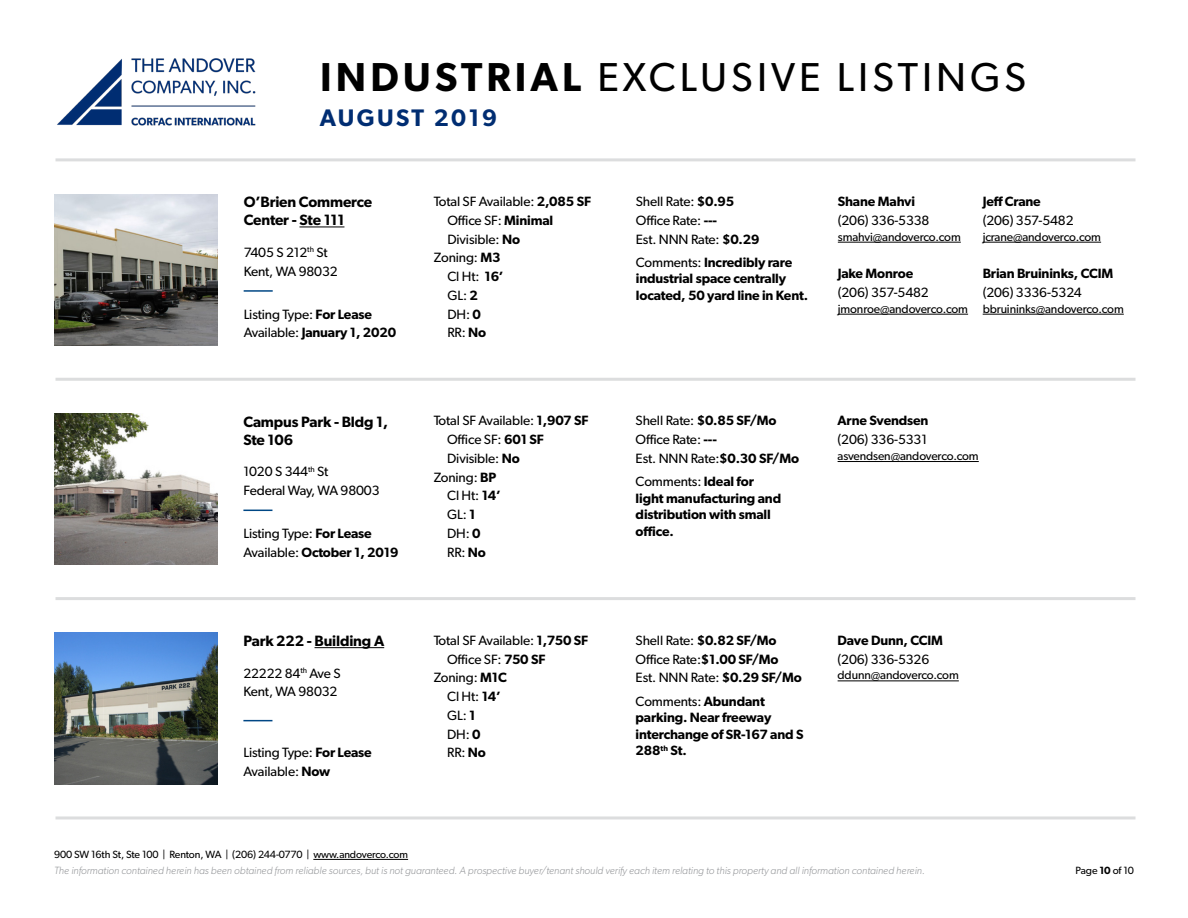
<style>
.page{position:relative;width:1188px;height:918px;background:#fff}
.page>*{position:absolute;margin:0;border:0;box-sizing:border-box;transform-origin:0 0}
.t1{font:40.5px "Gibson";letter-spacing:.1em;color:#000}
.t2{font:600 24px "Gibson";letter-spacing:.1em;color:#002d72}
.t3{font:600 15px/18px "Gibson";letter-spacing:-.01em;color:#000}
.t4{font:13.5px/18.8px "Gibson";letter-spacing:-.01em;color:#000}
.t5{font:600 13.5px/16.5px "Gibson";letter-spacing:-.01em;color:#000}
.t6{font:12px "Gibson";letter-spacing:-.01em;color:#000}
.t7{font:italic 300 10.5px "Gibson";color:#939598}
.t8{font:10.5px "Gibson";letter-spacing:-.01em;color:#000}
.s1{font-weight:600}
.s2{font-weight:400}
</style>
<div class="page">
<img style="left:57px;top:58px;width:199px;height:68px">
<hr style="left:56px;top:378px;width:1080px;height:3px;background:#dcddde">
<hr style="left:56px;top:158px;width:1080px;height:3px;background:#dcddde">
<hr style="left:313px;top:859px;width:95px;height:1px;background:#000">
<hr style="left:56px;top:597px;width:1080px;height:3px;background:#dcddde">
<img style="left:54px;top:194px;width:164px;height:151px">
<hr style="left:299px;top:227px;width:45px;height:1px;background:#000">
<hr style="left:244px;top:290px;width:29px;height:2px;background:#004785">
<hr style="left:838px;top:242px;width:123px;height:1px;background:#000">
<hr style="left:838px;top:314px;width:130px;height:1px;background:#000">
<hr style="left:983px;top:242px;width:118px;height:1px;background:#000">
<hr style="left:983px;top:314px;width:141px;height:1px;background:#000">
<img style="left:54px;top:632px;width:164px;height:152px">
<hr style="left:315px;top:647px;width:69px;height:1px;background:#000">
<svg style="left:243px;top:720px;width:29px;height:1px"></svg>
<hr style="left:838px;top:681px;width:121px;height:1px;background:#000">
<img style="left:54px;top:413px;width:164px;height:152px">
<svg style="left:243px;top:510px;width:29px;height:1px"></svg>
<hr style="left:838px;top:461px;width:141px;height:1px;background:#000">
<hr style="left:56px;top:816px;width:1080px;height:3px;background:#dcddde">
<h1 class="t1" style="left:320px;top:53px;width:707px"><span class="s1">INDUSTRIAL</span> EXCLUSIVE LISTINGS</h1>
<h2 class="t2" style="left:320px;top:103px;width:179px">AUGUST 2019</h2>
<p class="t3" style="left:244px;top:193px;width:130px">O’Brien Commerce<br>Center - Ste 111</p>
<p class="t4" style="left:244px;top:243px;width:96px">7405 S 212<sup>th</sup> St<br>Kent, WA 98032</p>
<p class="t4" style="left:244px;top:304px;width:154px">Listing Type: <span class="s1">For Lease<br></span>Available: <span class="s1">January 1, 2020</span></p>
<p class="t3" style="left:243px;top:412px;width:146px">Campus Park - Bldg 1,<br>Ste 106</p>
<p class="t4" style="left:243px;top:462px;width:138px">1020 S 344<sup>th</sup> St<br>Federal Way, WA 98003</p>
<p class="t4" style="left:243px;top:524px;width:157px">Listing Type: <span class="s1">For Lease<br></span>Available: <span class="s1">October 1, 2019</span></p>
<p class="t4" style="left:434px;top:192px;width:159px">Total SF Available: <span class="s1">2,085 SF</span></p>
<p class="t4" style="left:447px;top:211px;width:107px">Office SF: <span class="s1">Minimal</span></p>
<p class="t4" style="left:447px;top:229px;width:74px">Divisible: <span class="s1">No</span></p>
<p class="t4" style="left:434px;top:248px;width:68px">Zoning: <span class="s1">M3</span></p>
<p class="t4" style="left:447px;top:267px;width:58px">Cl Ht: <span class="s1">16’</span></p>
<p class="t4" style="left:447px;top:286px;width:32px">GL: <span class="s1">2</span></p>
<p class="t4" style="left:447px;top:304px;width:35px">DH: <span class="s1">0</span></p>
<p class="t4" style="left:447px;top:323px;width:40px">RR: <span class="s1">No</span></p>
<p class="t4" style="left:434px;top:411px;width:156px">Total SF Available: <span class="s1">1,907 SF</span></p>
<p class="t4" style="left:447px;top:430px;width:98px">Office SF: <span class="s1">601 SF</span></p>
<p class="t4" style="left:447px;top:449px;width:74px">Divisible: <span class="s1">No</span></p>
<p class="t4" style="left:434px;top:467px;width:64px">Zoning: <span class="s1">BP</span></p>
<p class="t4" style="left:447px;top:486px;width:55px">Cl Ht: <span class="s1">14’</span></p>
<p class="t4" style="left:447px;top:505px;width:30px">GL: <span class="s1">1</span></p>
<p class="t4" style="left:447px;top:524px;width:35px">DH: <span class="s1">0</span></p>
<p class="t4" style="left:447px;top:542px;width:40px">RR: <span class="s1">No</span></p>
<p class="t3" style="left:243px;top:632px;width:142px">Park 222 - Building A</p>
<p class="t4" style="left:243px;top:663px;width:99px">22222 84<sup>th</sup> Ave S<br>Kent, WA 98032</p>
<p class="t4" style="left:243px;top:743px;width:130px">Listing Type: <span class="s1">For Lease<br></span>Available: <span class="s1">Now</span></p>
<p class="t4" style="left:434px;top:631px;width:156px">Total SF Available: <span class="s1">1,750 SF</span></p>
<p class="t4" style="left:447px;top:649px;width:100px">Office SF: <span class="s1">750 SF</span></p>
<p class="t4" style="left:434px;top:668px;width:75px">Zoning: <span class="s1">M1C</span></p>
<p class="t4" style="left:447px;top:687px;width:55px">Cl Ht: <span class="s1">14’</span></p>
<p class="t4" style="left:447px;top:706px;width:30px">GL: <span class="s1">1</span></p>
<p class="t4" style="left:447px;top:724px;width:35px">DH: <span class="s1">0</span></p>
<p class="t4" style="left:447px;top:743px;width:40px">RR: <span class="s1">No</span></p>
<p class="t8" style="left:54px;top:848px;width:356px">900 SW 16th St, Ste 100 | Renton, WA | (206) 244-0770 | www.andoverco.com</p>
<p class="t4" style="left:636px;top:192px;width:125px">Shell Rate: <span class="s1">$0.95<br></span>Office Rate: <span class="s1">---<br></span>Est. NNN Rate: <span class="s1">$0.29</span></p>
<p class="t5" style="left:636px;top:254px;width:174px"><span class="s2">Comments:</span> Incredibly rare industrial space centrally located, 50 yard line in Kent.</p>
<p class="t5" style="left:838px;top:193px;width:79px">Shane Mahvi</p>
<p class="t4" style="left:838px;top:211px;width:93px">(206) 336-5338</p>
<p class="t6" style="left:838px;top:229px;width:124px">smahvi@andoverco.com</p>
<p class="t5" style="left:838px;top:265px;width:77px">Jake Monroe</p>
<p class="t4" style="left:838px;top:283px;width:92px">(206) 357-5482</p>
<p class="t6" style="left:838px;top:301px;width:132px">jmonroe@andoverco.com</p>
<p class="t5" style="left:983px;top:193px;width:60px">Jeff Crane</p>
<p class="t4" style="left:983px;top:211px;width:92px">(206) 357-5482</p>
<p class="t6" style="left:983px;top:229px;width:120px">jcrane@andoverco.com</p>
<p class="t5" style="left:983px;top:265px;width:132px">Brian Bruininks, CCIM</p>
<p class="t4" style="left:983px;top:283px;width:101px">(206) 3336-5324</p>
<p class="t6" style="left:983px;top:301px;width:143px">bbruininks@andoverco.com</p>
<p class="t4" style="left:636px;top:411px;width:165px">Shell Rate: <span class="s1">$0.85 SF/Mo<br></span>Office Rate: <span class="s1">---<br></span>Est. NNN Rate:<span class="s1">$0.30 SF/Mo</span></p>
<p class="t5" style="left:636px;top:473px;width:147px"><span class="s2">Comments:</span> Ideal for light manufacturing and distribution with small office.</p>
<p class="t5" style="left:838px;top:412px;width:92px">Arne Svendsen</p>
<p class="t4" style="left:838px;top:430px;width:91px">(206) 336-5331</p>
<p class="t6" style="left:838px;top:449px;width:143px">asvendsen@andoverco.com</p>
<p class="t4" style="left:636px;top:631px;width:168px">Shell Rate: <span class="s1">$0.82 SF/Mo<br></span>Office Rate:<span class="s1">$1.00 SF/Mo<br></span>Est. NNN Rate: <span class="s1">$0.29 SF/Mo</span></p>
<p class="t5" style="left:636px;top:692px;width:169px"><span class="s2">Comments:</span> Abundant parking. Near freeway interchange of SR-167 and S<br>288<sup>th</sup> St.</p>
<p class="t5" style="left:838px;top:632px;width:107px">Dave Dunn, CCIM</p>
<p class="t4" style="left:838px;top:649px;width:93px">(206) 336-5326</p>
<p class="t6" style="left:838px;top:668px;width:123px">ddunn@andoverco.com</p>
<p class="t7" style="left:54px;top:864px;width:872px">The information contained herein has been obtained from reliable sources, but is not guaranteed. A prospective buyer/tenant should verify each item relating to this property and all information contained herein.</p>
<p class="t8" style="left:1076px;top:864px;width:60px">Page <span class="s1">10</span> of 10</p>
</div>
